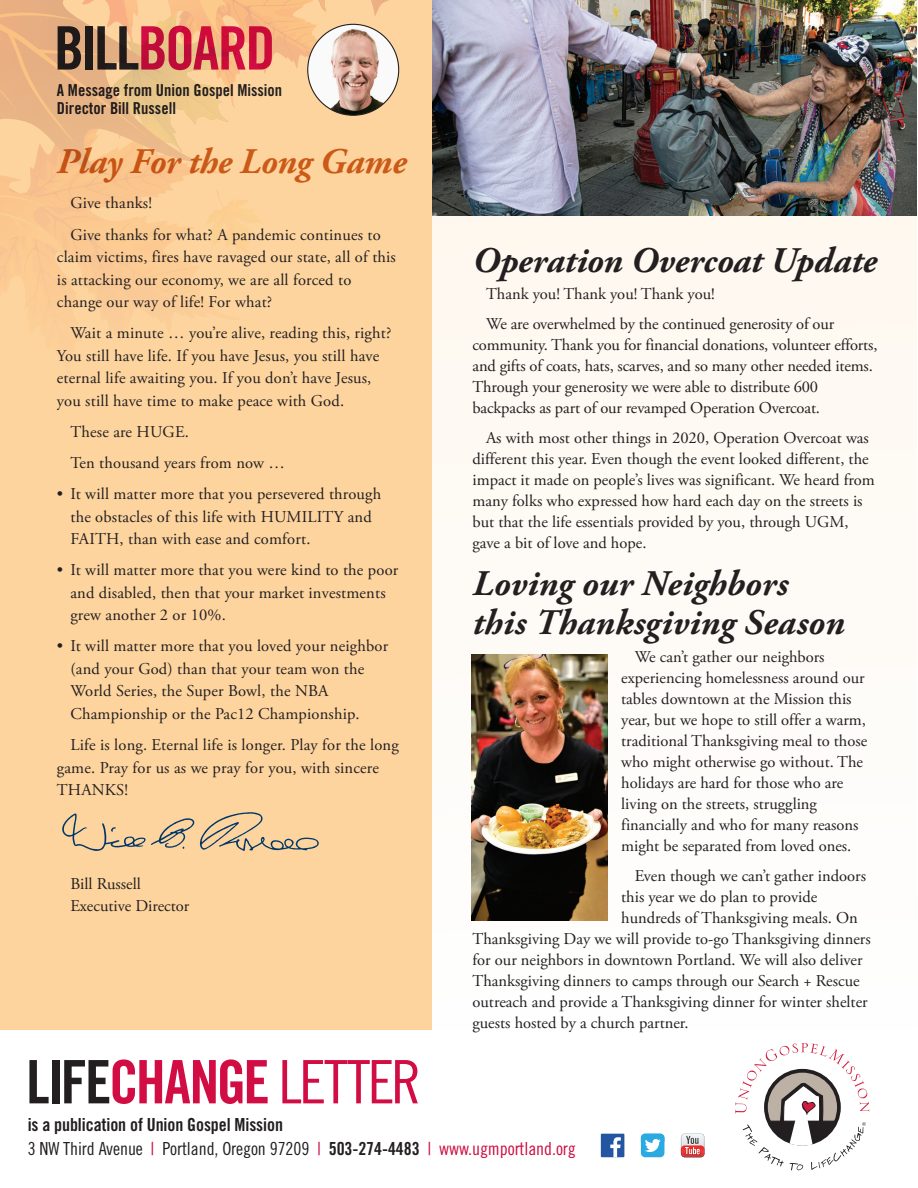
<style>
.page{position:relative;width:918px;height:1188px;background:#fff}
.page>*{position:absolute;margin:0;border:0;box-sizing:border-box;transform-origin:0 0}
.t1{font:60px "Trade Gothic Bold Cond Twenty";letter-spacing:-.04em;color:#d20d44}
.t2{font:italic 700 36px/39px "Adobe Garamond Pro";letter-spacing:.005em;color:#231f20}
.t3{font:italic 700 36px "Adobe Garamond Pro";letter-spacing:-.01em;color:#cd6d28}
.t4{font:18px "Trade Gothic Cond Eighteen";letter-spacing:-.005em;color:#231f20}
.t5{font:18px "Trade Gothic Bold Cond Twenty";letter-spacing:-.005em;color:#231f20}
.t6{font:16.5px/21px "Adobe Garamond Pro";color:#231f20}
.t7{font:16.5px/18px "Trade Gothic Bold Cond Twenty";color:#231f20}
.s1{color:#231f20}
.s2{font-family:"Trade Gothic Cond Eighteen"}
.s3{color:#cd0d40}
.s4{font-family:"Trade Gothic Bold Cond Twenty"}
</style>
<div class="page">
<svg style="left:735px;top:1043px;width:134px;height:128px"></svg>
<div style="left:601px;top:1134px;width:23px;height:23px;background:#2355a3"></div>
<svg style="left:610px;top:1137px;width:11px;height:20px"></svg>
<div style="left:641px;top:1134px;width:23px;height:23px;background:#2aaae1;border-radius:4px"></div>
<svg style="left:641px;top:1134px;width:23px;height:18px"></svg>
<svg style="left:681px;top:1134px;width:24px;height:23px"></svg>
<div style="left:0;top:0;width:432px;height:1030px;background:#fdd49e"></div>
<svg style="left:0;top:0;width:400px;height:312px"></svg>
<div style="left:432px;top:0;width:485px;height:1030px;background:#fefbf6"></div>
<img style="left:62px;top:812px;width:257px;height:39px">
<img style="left:308px;top:24px;width:91px;height:91px;border-radius:45px">
<img style="left:432px;top:0;width:485px;height:216px">
<img style="left:472px;top:655px;width:136px;height:265px">
<h1 class="t1" style="left:54px;top:12px;width:223px"><span class="s1">BILL</span>BOARD</h1>
<p class="t7" style="left:57px;top:81px;width:227px">A Message from Union Gospel Mission<br>Director Bill Russell</p>
<h2 class="t3" style="left:57px;top:140px;width:351px">Play For the Long Game</h2>
<p class="t6" style="left:70px;top:188px;width:312px;line-height:31.2px">Give thanks!<br>Give thanks for what? A pandemic continues to</p>
<p class="t6" style="left:57px;top:246px;width:341px;line-height:22.5px">claim victims, fires have ravaged our state, all of this is attacking our economy, we are all forced to change our way of life! For what?</p>
<p class="t6" style="left:57px;top:322px;width:336px;line-height:22.5px;text-indent:13px">Wait a minute … you’re alive, reading this, right?<br>You still have life. If you have Jesus, you still have eternal life awaiting you. If you don’t have Jesus, you still have time to make peace with God.</p>
<p class="t6" style="left:70px;top:417px;width:216px;line-height:31.2px">These are HUGE.<br>Ten thousand years from now …</p>
<p class="t6" style="left:70px;top:483px;width:312px;line-height:22.5px;text-indent:-13px">• It will matter more that you persevered through the obstacles of this life with HUMILITY and<br>FAITH, than with ease and comfort.</p>
<p class="t6" style="left:70px;top:559px;width:329px;line-height:22.5px;text-indent:-13px">• It will matter more that you were kind to the poor and disabled, then that your market investments grew another 2 or 10%.</p>
<p class="t6" style="left:70px;top:636px;width:319px;line-height:22.5px;text-indent:-13px">• It will matter more that you loved your neighbor (and your God) than that your team won the World Series, the Super Bowl, the NBA Championship or the Pac12 Championship.</p>
<p class="t6" style="left:57px;top:734px;width:343px;line-height:22.5px;text-indent:13px">Life is long. Eternal life is longer. Play for the long game. Pray for us as we pray for you, with sincere<br>THANKS!</p>
<p class="t6" style="left:70px;top:873px;width:120px;line-height:22.5px">Bill Russell<br>Executive Director</p>
<h1 class="t1" style="left:26px;top:1046px;width:396px"><span class="s1">LIFE</span>CHANGE <span class="s2">LETTER</span></h1>
<h2 class="t2" style="left:472px;top:241px;width:406px">Operation Overcoat Update</h2>
<p class="t6" style="left:486px;top:280px;width:350px;line-height:29.7px">Thank you! Thank you! Thank you!<br>We are overwhelmed by the continued generosity of our</p>
<p class="t6" style="left:473px;top:335px;width:407px">community. Thank you for financial donations, volunteer efforts, and gifts of coats, hats, scarves, and so many other needed items.<br>Through your generosity we were able to distribute 600 backpacks as part of our revamped Operation Overcoat.</p>
<p class="t6" style="left:473px;top:427px;width:404px;text-indent:13px">As with most other things in 2020, Operation Overcoat was different this year. Even though the event looked different, the impact it made on people’s lives was significant. We heard from many folks who expressed how hard each day on the streets is but that the life essentials provided by you, through UGM, gave a bit of love and hope.</p>
<h2 class="t2" style="left:472px;top:565px;width:374px">Loving our Neighbors this Thanksgiving Season</h2>
<p class="t6" style="left:621px;top:647px;width:248px;text-indent:13px">We can’t gather our neighbors experiencing homelessness around our tables downtown at the Mission this year, but we hope to still offer a warm, traditional Thanksgiving meal to those who might otherwise go without. The holidays are hard for those who are living on the streets, struggling financially and who for many reasons might be separated from loved ones.</p>
<p class="t6" style="left:635px;top:865px;width:233px">Even though we can’t gather indoors</p>
<p class="t6" style="left:621px;top:886px;width:198px">this year we do plan to provide</p>
<p class="t6" style="left:621px;top:907px;width:238px">hundreds of Thanksgiving meals. On</p>
<p class="t6" style="left:472px;top:928px;width:400px">Thanksgiving Day we will provide to-go Thanksgiving dinners</p>
<p class="t6" style="left:472px;top:949px;width:392px">for our neighbors in downtown Portland. We will also deliver</p>
<p class="t6" style="left:472px;top:971px;width:389px">Thanksgiving dinners to camps through our Search + Rescue</p>
<p class="t6" style="left:472px;top:992px;width:397px">outreach and provide a Thanksgiving dinner for winter shelter</p>
<p class="t6" style="left:472px;top:1013px;width:218px">guests hosted by a church partner.</p>
<p class="t5" style="left:28px;top:1114px;width:257px">is a publication of Union Gospel Mission</p>
<p class="t4" style="left:28px;top:1138px;width:550px">3 NW Third Avenue <span class="s3">|</span> Portland, Oregon 97209 <span class="s3">|</span> <span class="s4">503-274-4483</span> <span class="s3">| www.ugmportland.org</span></p>
</div>
